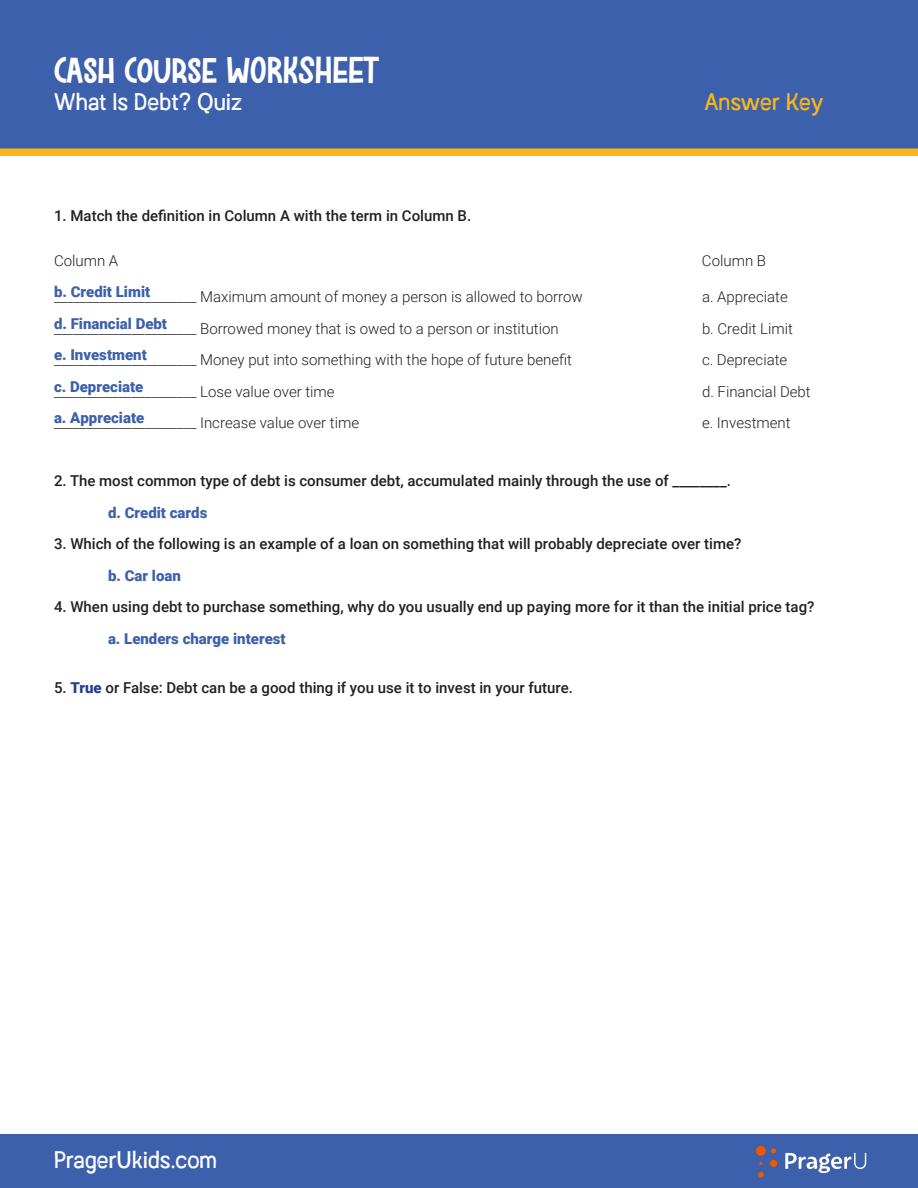
<style>
.page{position:relative;width:918px;height:1188px;background:#fff}
.page>*{position:absolute;margin:0;border:0;box-sizing:border-box;transform-origin:0 0}
.t1{font:37.5px "Rockinsoda";color:#fff}
.t2{font:22.5px "Austral Sans Rust";letter-spacing:.01em;color:#fff}
.t3{font:22.5px "Austral Sans Rust";color:#fcb818}
.t4{font:500 15px "Roboto";color:#231f20}
.t5{font:300 15px "Roboto";color:#231f20}
.Answer{font:900 15px "Roboto";color:#3c60ac}
.s1{font-weight:900;color:#253f8e}
</style>
<div class="page">
<div style="left:0;top:1134px;width:918px;height:54px;background:#3c60ac"></div>
<svg style="left:785px;top:1153px;width:81px;height:20px"></svg>
<div style="left:770px;top:1160px;width:7px;height:7px;background:#f25700;border-radius:50%"></div>
<svg style="left:758px;top:1172px;width:6px;height:6px"></svg>
<svg style="left:771px;top:1148px;width:5px;height:5px"></svg>
<svg style="left:759px;top:1162px;width:4px;height:3px"></svg>
<div style="left:756px;top:1146px;width:10px;height:10px;background:#f25700;border-radius:50%"></div>
<div style="left:0;top:0;width:918px;height:156px;background:#3c60ac"></div>
<p class="t1" style="left:54px;top:46px;width:327px">CASH COURSE WORKSHEET</p>
<p class="t2" style="left:54px;top:85px;width:190px">What Is Debt? Quiz</p>
<p class="t3" style="left:704px;top:85px;width:121px">Answer Key</p>
<p class="t4" style="left:54px;top:205px;width:419px">1. Match the definition in Column A with the term in Column B.</p>
<p class="t5" style="left:54px;top:250px;width:66px">Column A</p>
<p class="t5" style="left:702px;top:250px;width:66px">Column B</p>
<p class="t5" style="left:54px;top:286px;width:530px">______________________ Maximum amount of money a person is allowed to borrow</p>
<p class="t5" style="left:702px;top:286px;width:87px">a. Appreciate</p>
<p class="t5" style="left:54px;top:318px;width:506px">______________________ Borrowed money that is owed to a person or institution</p>
<p class="t5" style="left:702px;top:318px;width:92px">b. Credit Limit</p>
<p class="t5" style="left:54px;top:349px;width:520px">______________________ Money put into something with the hope of future benefit</p>
<p class="t5" style="left:702px;top:349px;width:87px">c. Depreciate</p>
<p class="t5" style="left:54px;top:381px;width:282px">______________________ Lose value over time</p>
<p class="t5" style="left:702px;top:381px;width:110px">d. Financial Debt</p>
<p class="t5" style="left:54px;top:412px;width:307px">______________________ Increase value over time</p>
<p class="t5" style="left:702px;top:412px;width:90px">e. Investment</p>
<p class="Answer" style="left:54px;top:282px;width:98px">b. Credit Limit</p>
<p class="Answer" style="left:54px;top:313px;width:115px">d. Financial Debt</p>
<p class="Answer" style="left:54px;top:345px;width:94px">e. Investment</p>
<p class="Answer" style="left:54px;top:376px;width:91px">c. Depreciate</p>
<p class="Answer" style="left:54px;top:408px;width:92px">a. Appreciate</p>
<p class="t4" style="left:54px;top:471px;width:678px">2. The most common type of debt is consumer debt, accumulated mainly through the use of ________.</p>
<p class="Answer" style="left:108px;top:502px;width:101px">d. Credit cards</p>
<p class="t4" style="left:54px;top:534px;width:689px">3. Which of the following is an example of a loan on something that will probably depreciate over time?</p>
<p class="Answer" style="left:108px;top:565px;width:74px">b. Car loan</p>
<p class="t4" style="left:54px;top:597px;width:762px">4. When using debt to purchase something, why do you usually end up paying more for it than the initial price tag?</p>
<p class="Answer" style="left:108px;top:628px;width:179px">a. Lenders charge interest</p>
<p class="t4" style="left:54px;top:678px;width:521px">5. <span class="s1">True</span> or False: Debt can be a good thing if you use it to invest in your future.</p>
<h2 class="t2" style="left:54px;top:1142px;width:165px">PragerUkids.com</h2>
</div>
